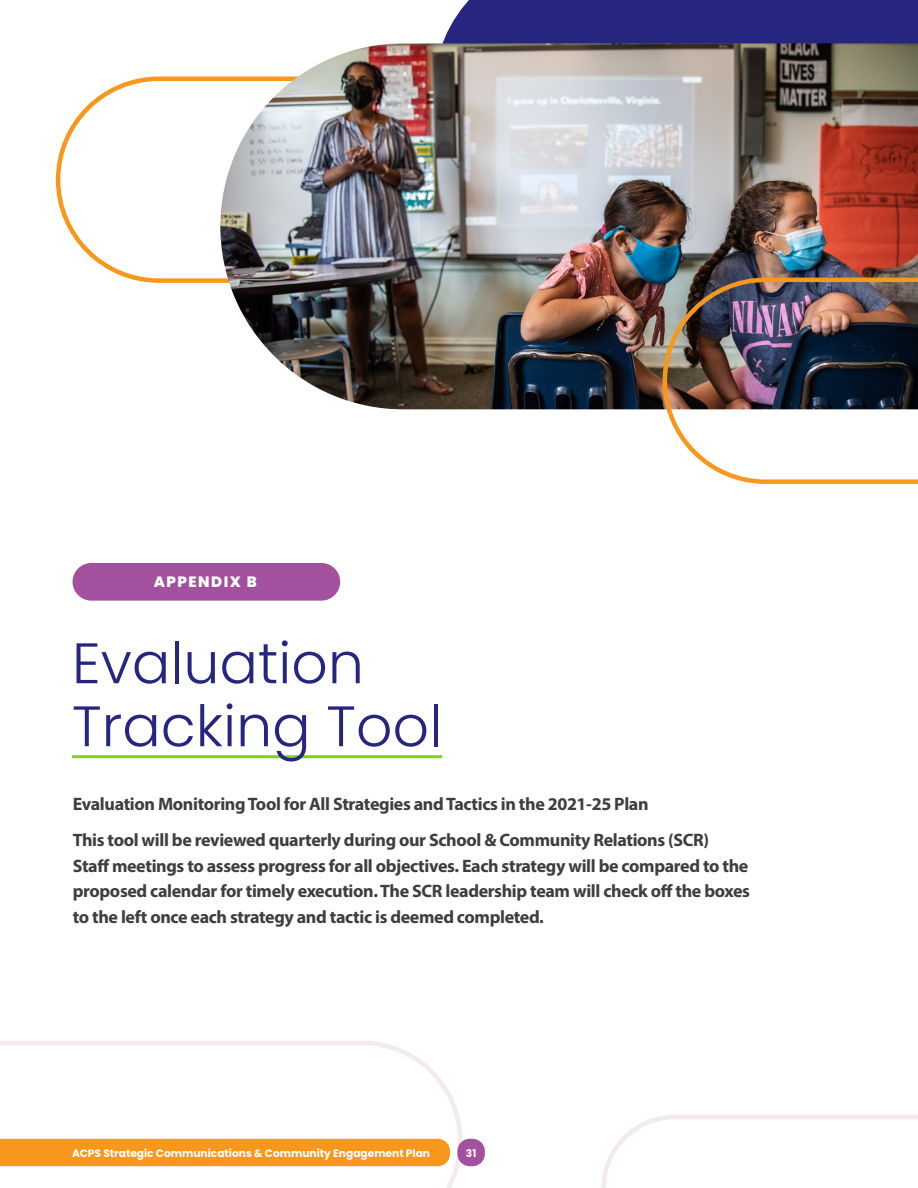
<style>
.page{position:relative;width:918px;height:1188px;background:#fff}
.page>*{position:absolute;margin:0;border:0;box-sizing:border-box;transform-origin:0 0}
.t1{font:300 57px/63px "Poppins";color:#26257f}
.bold-leadin{font:700 18px/25.5px "Myriad Pro";letter-spacing:-.02em;color:#3e3e3f}
.t2{font:800 15px "Poppins";letter-spacing:.1em;color:#fff}
.t3{font:700 10.65px "Poppins";color:#fff}
</style>
<div class="page">
<div style="left:442px;top:0;width:476px;height:43px;background:#26257f"></div>
<hr style="left:72px;top:755px;width:370px;height:3px;background:#85cf17">
<img style="left:220px;top:43px;width:698px;height:366px">
<img style="left:663px;top:278px;width:255px;height:206px">
<div style="left:73px;top:563px;width:267px;height:38px;background:#a3509f;border-radius:19px"></div>
<svg style="left:601px;top:1115px;width:317px;height:73px"></svg>
<svg style="left:0;top:1041px;width:462px;height:147px"></svg>
<div style="left:0;top:1139px;width:450px;height:27px;background:#f7981d"></div>
<div style="left:457px;top:1139px;width:28px;height:27px;background:#a3509f;border-radius:12px"></div>
<p class="t2" style="left:154px;top:573px;width:105px">APPENDIX B</p>
<h1 class="t1" style="left:72px;top:632px;width:372px">Evaluation<br>Tracking Tool</h1>
<p class="bold-leadin" style="left:73px;top:791px;width:577px">Evaluation Monitoring Tool for All Strategies and Tactics in the 2021-25 Plan</p>
<p class="bold-leadin" style="left:73px;top:827px;width:679px">This tool will be reviewed quarterly during our School &amp; Community Relations (SCR)<br>Staff meetings to assess progress for all objectives. Each strategy will be compared to the proposed calendar for timely execution. The SCR leadership team will check off the boxes to the left once each strategy and tactic is deemed completed.</p>
<p class="t3" style="left:72px;top:1147px;width:360px">ACPS Strategic Communications &amp; Community Engagement Plan</p>
<p class="t3" style="left:466px;top:1147px;width:12px">31</p>
</div>
